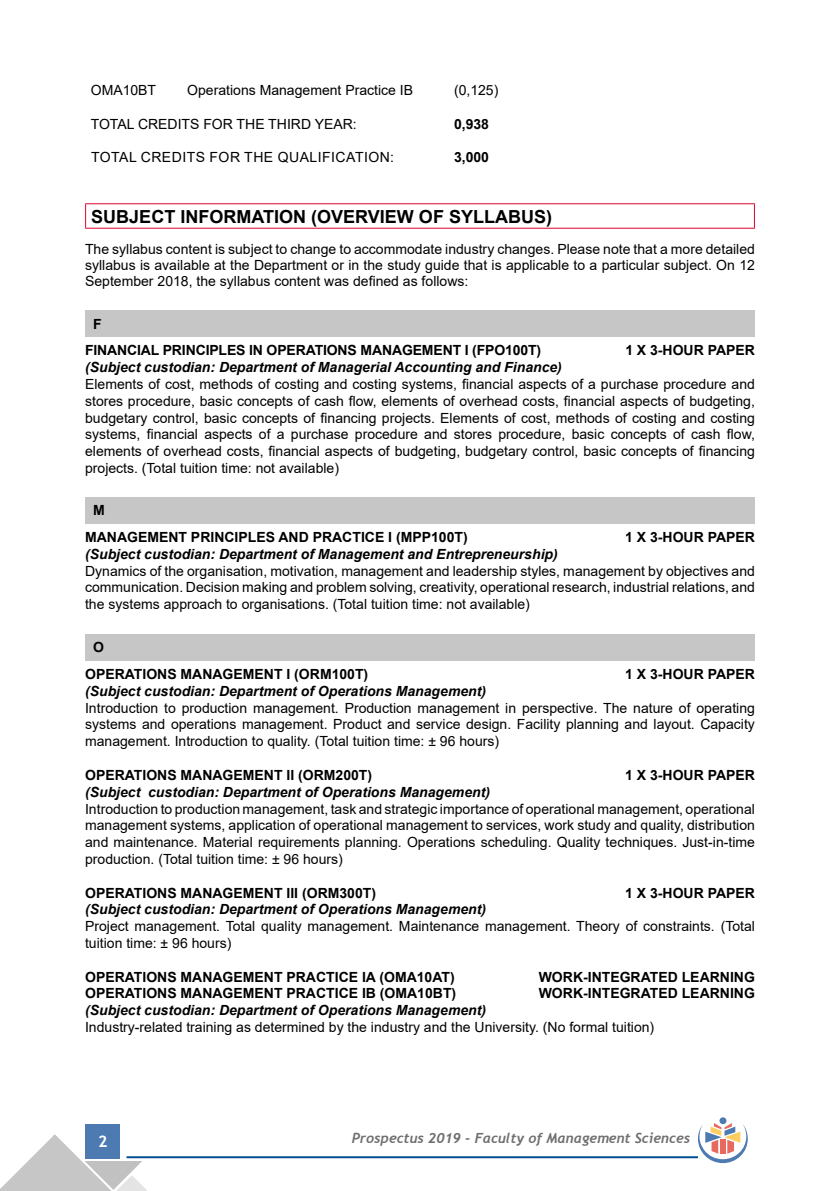
<style>
.page{position:relative;width:840px;height:1191px;background:#fff}
.page>*{position:absolute;margin:0;border:0;box-sizing:border-box;transform-origin:0 0}
.t1{font:700 18px "Arial";color:#000}
.t2{font:700 16px "Trebuchet MS";color:#fff}
.t3{font:14px/16.8px "Arial";color:#000;text-align:justify}
.t4{font:700 14px/26.8px "Arial";color:#000}
.t5{font:italic 700 14px "Arial";color:#000}
.t6{font:italic 700 14px "Trebuchet";color:#706f6f}
.t7{font:14px "Arial";letter-spacing:.035em;color:#000}
</style>
<div class="page">
<div style="left:86px;top:1124px;width:34px;height:34px;background:#4c7ab1"></div>
<hr style="left:126px;top:1156px;width:571px;height:2px;background:#005092">
<svg style="left:0;top:1134px;width:148px;height:57px"></svg>
<div style="left:719px;top:1117px;width:7px;height:7px;background:#4c7ab1;border-radius:50%"></div>
<svg style="left:697px;top:1123px;width:50px;height:40px"></svg>
<hr style="left:85px;top:203px;width:669px;height:1px;background:#dd052b">
<svg style="left:85px;top:204px;width:1px;height:24px"></svg>
<svg style="left:753px;top:204px;width:1px;height:24px"></svg>
<hr style="left:85px;top:228px;width:669px;height:1px;background:#dd052b">
<div style="left:85px;top:310px;width:669px;height:26px;background:#c6c6c6"></div>
<div style="left:85px;top:497px;width:669px;height:26px;background:#c6c6c6"></div>
<div style="left:85px;top:634px;width:669px;height:26px;background:#c6c6c6"></div>
<p class="t3" style="left:91px;top:82px;width:67px">OMA10BT</p>
<p class="t3" style="left:187px;top:82px;width:227px">Operations Management Practice IB</p>
<p class="t3" style="left:454px;top:82px;width:46px">(0,125)</p>
<p class="t3" style="left:91px;top:115px;width:267px">TOTAL CREDITS FOR THE THIRD YEAR:</p>
<p class="t4" style="left:454px;top:111px;width:37px">0,938</p>
<p class="t7" style="left:91px;top:148px;width:304px">TOTAL CREDITS FOR THE QUALIFICATION:</p>
<p class="t4" style="left:454px;top:144px;width:37px">3,000</p>
<p class="t1" style="left:91px;top:203px;width:462px">SUBJECT INFORMATION (OVERVIEW OF SYLLABUS)</p>
<p class="t3" style="left:85px;top:240px;width:671px;line-height:16px">The syllabus content is subject to change to accommodate industry changes. Please note that a more detailed syllabus is available at the Department or in the study guide that is applicable to a particular subject. On 12<br>September 2018, the syllabus content was defined as follows:</p>
<p class="t4" style="left:85px;top:310px;width:457px;text-indent:8px">F<br>FINANCIAL PRINCIPLES IN OPERATIONS MANAGEMENT I (FPO100T)</p>
<p class="t4" style="left:625px;top:337px;width:131px">1 X 3-HOUR PAPER</p>
<p class="t5" style="left:85px;top:358px;width:478px">(Subject custodian: Department of Managerial Accounting and Finance)</p>
<p class="t3" style="left:85px;top:375px;width:671px">Elements of cost, methods of costing and costing systems, financial aspects of a purchase procedure and stores procedure, basic concepts of cash flow, elements of overhead costs, financial aspects of budgeting, budgetary control, basic concepts of financing projects. Elements of cost, methods of costing and costing systems, financial aspects of a purchase procedure and stores procedure, basic concepts of cash flow, elements of overhead costs, financial aspects of budgeting, budgetary control, basic concepts of financing projects. (Total tuition time: not available)</p>
<p class="t4" style="left:85px;top:497px;width:384px;text-indent:8px">M<br>MANAGEMENT PRINCIPLES AND PRACTICE I (MPP100T)</p>
<p class="t4" style="left:624px;top:524px;width:131px">1 X 3-HOUR PAPER</p>
<p class="t5" style="left:85px;top:544px;width:474px">(Subject custodian: Department of Management and Entrepreneurship)</p>
<p class="t3" style="left:85px;top:562px;width:671px">Dynamics of the organisation, motivation, management and leadership styles, management by objectives and communication. Decision making and problem solving, creativity, operational research, industrial relations, and the systems approach to organisations. (Total tuition time: not available)</p>
<p class="t4" style="left:85px;top:634px;width:284px;text-indent:8px">O<br>OPERATIONS MANAGEMENT I (ORM100T)</p>
<p class="t4" style="left:624px;top:661px;width:131px">1 X 3-HOUR PAPER</p>
<p class="t5" style="left:85px;top:681px;width:402px">(Subject custodian: Department of Operations Management)</p>
<p class="t3" style="left:85px;top:699px;width:671px">Introduction to production management. Production management in perspective. The nature of operating systems and operations management. Product and service design. Facility planning and layout. Capacity management. Introduction to quality. (Total tuition time: ± 96 hours)</p>
<p class="t4" style="left:85px;top:761px;width:288px">OPERATIONS MANAGEMENT II (ORM200T)</p>
<p class="t4" style="left:624px;top:761px;width:131px">1 X 3-HOUR PAPER</p>
<p class="t5" style="left:85px;top:782px;width:406px">(Subject custodian: Department of Operations Management)</p>
<p class="t3" style="left:85px;top:800px;width:671px">Introduction to production management, task and strategic importance of operational management, operational management systems, application of operational management to services, work study and quality, distribution and maintenance. Material requirements planning. Operations scheduling. Quality techniques. Just-in-time production. (Total tuition time: ± 96 hours)</p>
<p class="t4" style="left:85px;top:879px;width:292px">OPERATIONS MANAGEMENT III (ORM300T)</p>
<p class="t4" style="left:624px;top:879px;width:131px">1 X 3-HOUR PAPER</p>
<p class="t5" style="left:85px;top:900px;width:402px">(Subject custodian: Department of Operations Management)</p>
<p class="t3" style="left:85px;top:917px;width:671px">Project management. Total quality management. Maintenance management. Theory of constraints. (Total tuition time: ± 96 hours)</p>
<p class="t4" style="left:85px;top:963px;width:371px">OPERATIONS MANAGEMENT PRACTICE IA (OMA10AT)</p>
<p class="t4" style="left:538px;top:963px;width:217px">WORK-INTEGRATED LEARNING</p>
<p class="t4" style="left:85px;top:980px;width:372px">OPERATIONS MANAGEMENT PRACTICE IB (OMA10BT)</p>
<p class="t4" style="left:538px;top:980px;width:217px">WORK-INTEGRATED LEARNING</p>
<p class="t5" style="left:85px;top:1001px;width:402px">(Subject custodian: Department of Operations Management)</p>
<p class="t3" style="left:85px;top:1018px;width:570px">Industry-related training as determined by the industry and the University. (No formal tuition)</p>
<p class="t2" style="left:98px;top:1131px;width:11px">2</p>
<p class="t6" style="left:351px;top:1129px;width:340px">Prospectus 2019 - Faculty of Management Sciences</p>
</div>
